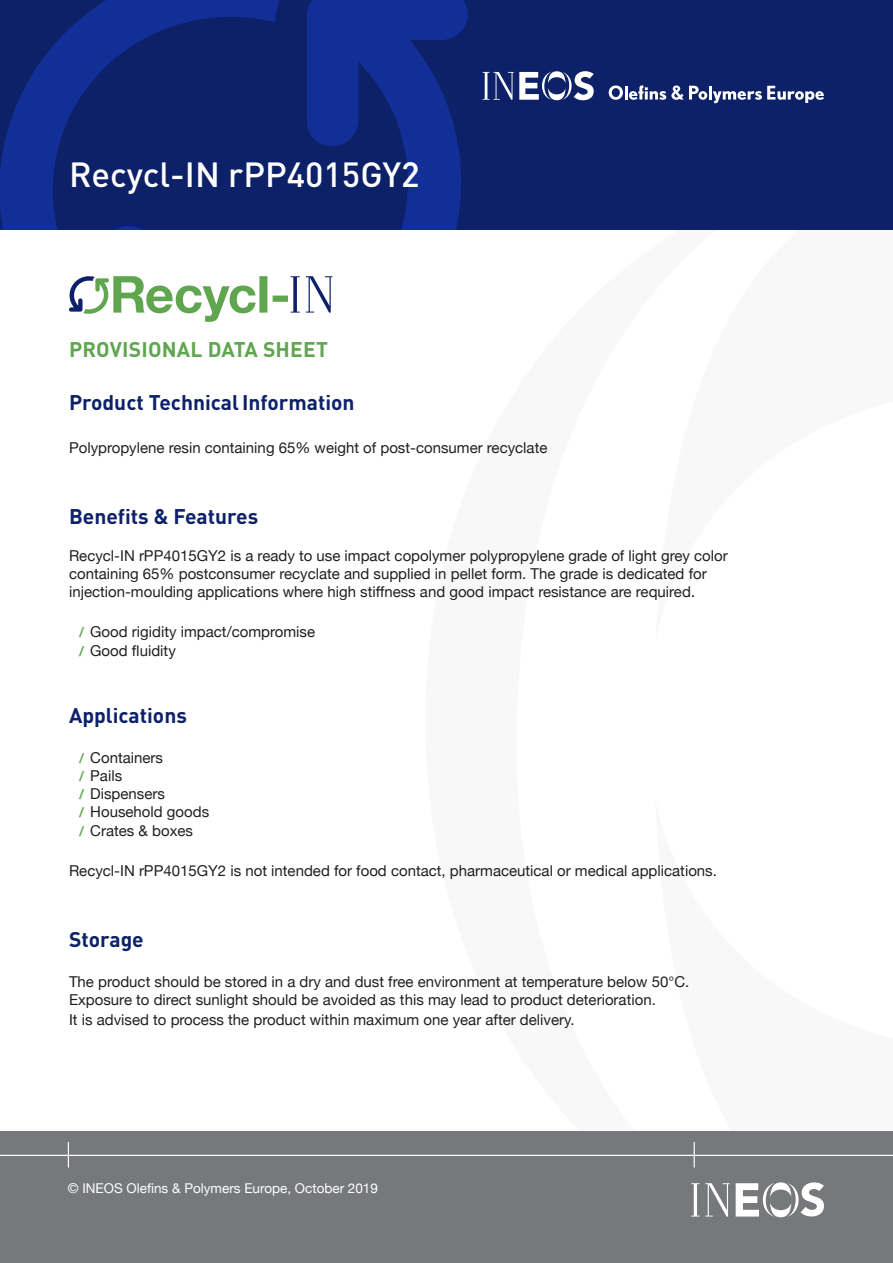
<style>
.page{position:relative;width:893px;height:1263px;background:#fff}
.page>*{position:absolute;margin:0;border:0;box-sizing:border-box;transform-origin:0 0}
.t1{font:500 34.5px "DIN Pro";color:#fff}
.t2{font:700 21px "DIN Pro";color:#0d2169}
.t3{font:700 21px "DIN Pro";letter-spacing:.01em;color:#60a54f}
.t4{font:15px/18px "Helvetica Neue";color:#231f20}
.t5{font:13.5px "Helvetica Neue";color:#fff}
.s1{font-size:16.5px}
.s2{font-weight:700;font-size:13.5px;color:#60a54f}
</style>
<div class="page">
<div style="left:0;top:1131px;width:893px;height:132px;background:#76787b"></div>
<hr style="left:0;top:1155px;width:893px;height:1px;background:#fff">
<svg style="left:736px;top:1182px;width:88px;height:35px"></svg>
<svg style="left:691px;top:1183px;width:39px;height:33px"></svg>
<svg style="left:694px;top:1142px;width:1px;height:25px"></svg>
<svg style="left:68px;top:1142px;width:1px;height:25px"></svg>
<div style="left:0;top:0;width:893px;height:230px;background:#0d2169"></div>
<svg style="left:0;top:0;width:160px;height:230px"></svg>
<svg style="left:160px;top:0;width:308px;height:313px"></svg>
<svg style="left:69px;top:275px;width:231px;height:47px"></svg>
<svg style="left:306px;top:276px;width:26px;height:37px"></svg>
<svg style="left:609px;top:85px;width:14px;height:15px"></svg>
<hr style="left:625px;top:86px;width:3px;height:14px;background:#fff">
<svg style="left:629px;top:85px;width:78px;height:15px"></svg>
<hr style="left:709px;top:86px;width:3px;height:14px;background:#fff">
<svg style="left:713px;top:86px;width:111px;height:17px"></svg>
<svg style="left:483px;top:71px;width:111px;height:29px"></svg>
<p class="t1" style="left:69px;top:151px;width:352px">Recycl-IN rPP4015GY2</p>
<p class="t3" style="left:69px;top:333px;width:260px">PROVISIONAL DATA SHEET</p>
<p class="t2" style="left:69px;top:386px;width:287px">Product TechnicalInformation</p>
<p class="t4" style="left:69px;top:440px;width:480px">Polypropylene resin containing 65% weight of post-consumer recyclate</p>
<p class="t2" style="left:69px;top:500px;width:191px">Benefits &amp; Features</p>
<p class="t4" style="left:69px;top:547px;width:660px">Recycl-IN rPP4015GY2 is a ready to use impact copolymer polypropylene grade of light grey color containing 65% postconsumer recyclate and supplied in pellet form. The grade is dedicated for injection-moulding applications where high stiffness and good impact resistance are required<span class="s1">.</span></p>
<p class="t4" style="left:79px;top:624px;width:237px"><span class="s2">/</span> Good rigidity impact/compromise</p>
<p class="t4" style="left:79px;top:643px;width:98px"><span class="s2">/</span> Good fluidity</p>
<p class="t2" style="left:69px;top:698px;width:119px">Applications</p>
<p class="t4" style="left:79px;top:749px;width:85px"><span class="s2">/</span> Containers</p>
<p class="t4" style="left:79px;top:767px;width:44px"><span class="s2">/</span> Pails</p>
<p class="t4" style="left:79px;top:785px;width:87px"><span class="s2">/</span> Dispensers</p>
<p class="t4" style="left:79px;top:803px;width:131px"><span class="s2">/</span> Household goods</p>
<p class="t4" style="left:79px;top:822px;width:115px"><span class="s2">/</span> Crates &amp; boxes</p>
<p class="t4" style="left:69px;top:863px;width:649px">Recycl-IN rPP4015GY2 is not intended for food contact, pharmaceutical or medical applications.</p>
<p class="t2" style="left:69px;top:923px;width:76px">Storage</p>
<p class="t4" style="left:69px;top:973px;width:622px">The product should be stored in a dry and dust free environment at temperature below 50°C.<br>Exposure to direct sunlight should be avoided as this may lead to product deterioration.</p>
<p class="t4" style="left:69px;top:1011px;width:507px">It is advised to process the product within maximum one year after delivery.</p>
<p class="t5" style="left:68px;top:1178px;width:312px">© INEOS Olefins &amp; Polymers Europe, October 2019</p>
</div>
